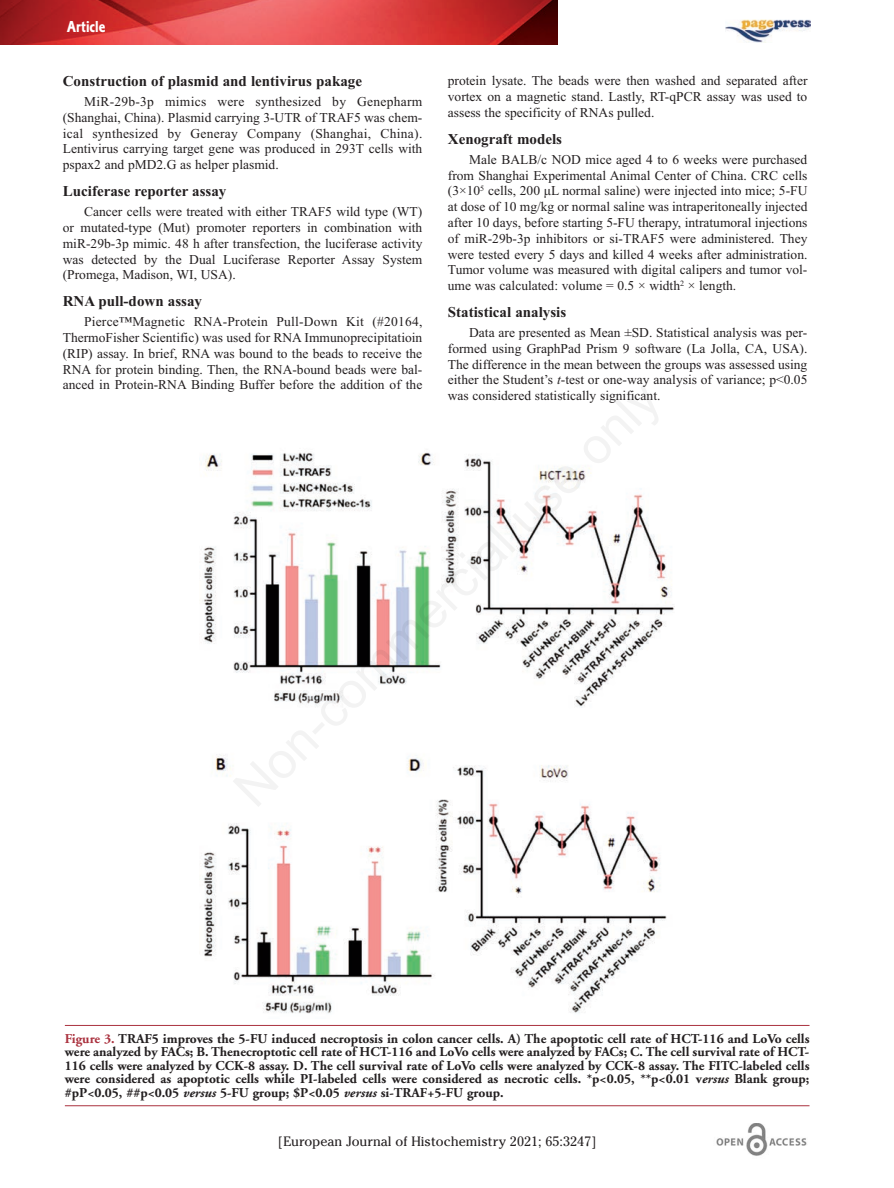
<style>
.page{position:relative;width:894px;height:1188px;background:#fff}
.page>*{position:absolute;margin:0;border:0;box-sizing:border-box;transform-origin:0 0}
.t1{font:16.5px "Corinthian Bold Condensed Plain";color:#fff}
.t2{font:700 15px "Times New Roman";color:#231f20}
.t3{font:13.5px/15.8px "Times New Roman";color:#231f20;text-align:justify}
.t4{font:700 13.5px/13.5px "Adobe Garamond";color:#231f20;text-align:justify}
.t5{font:13.5px "Cheltenham";color:#231f20}
.s1{font-style:italic}
.s2{color:#aa323f}
</style>
<div class="page">
<svg style="left:0;top:0;width:557px;height:44px;background:#cb3b3c"></svg>
<img style="left:716px;top:1123px;width:91px;height:33px">
<img style="left:725px;top:19px;width:85px;height:24px">
<hr style="left:65px;top:1025px;width:744px;height:1px;background:#aa323f">
<hr style="left:65px;top:1105px;width:744px;height:1px;background:#aa323f">
<img style="left:202px;top:452px;width:472px;height:562px">
<p class="t1" style="left:67px;top:21px;width:40px">Article</p>
<p class="t2" style="left:63px;top:72px;width:300px">Construction of plasmid and lentivirus pakage</p>
<p class="t3" style="left:63px;top:94px;width:361px;text-indent:21px">MiR-29b-3p mimics were synthesized by Genepharm (Shanghai, China). Plasmid carrying 3-UTR of TRAF5 was chem&shy;ical synthesized by Generay Company (Shanghai, China).<br>Lentivirus carrying target gene was produced in 293T cells with pspax2 and pMD2.G as helper plasmid.</p>
<p class="t2" style="left:63px;top:182px;width:165px">Luciferase reporter assay</p>
<p class="t3" style="left:63px;top:204px;width:361px;text-indent:21px">Cancer cells were treated with either TRAF5 wild type (WT) or mutated-type (Mut) promoter reporters in combination with miR-29b-3p mimic. 48 h after transfection, the luciferase activity was detected by the Dual Luciferase Reporter Assay System (Promega, Madison, WI, USA).</p>
<p class="t2" style="left:63px;top:292px;width:141px">RNA pull-down assay</p>
<p class="t3" style="left:63px;top:314px;width:361px;text-indent:21px">Pierce™Magnetic RNA-Protein Pull-Down Kit (#20164, ThermoFisher Scientific) was used for RNA Immunoprecipitatioin (RIP) assay. In brief, RNA was bound to the beads to receive the RNA for protein binding. Then, the RNA-bound beads were bal&shy;anced in Protein-RNA Binding Buffer before the addition of the</p>
<p class="t3" style="left:448px;top:73px;width:361px">protein lysate. The beads were then washed and separated after vortex on a magnetic stand. Lastly, RT-qPCR assay was used to assess the specificity of RNAs pulled.</p>
<p class="t2" style="left:448px;top:130px;width:116px">Xenograft models</p>
<p class="t3" style="left:448px;top:151px;width:361px;text-indent:21px">Male BALB/c NOD mice aged 4 to 6 weeks were purchased from Shanghai Experimental Animal Center of China. CRC cells (3×10<sup>5</sup> cells, 200 µL normal saline) were injected into mice; 5-FU at dose of 10 mg/kg or normal saline was intraperitoneally injected after 10 days, before starting 5-FU therapy, intratumoral injections of miR-29b-3p inhibitors or si-TRAF5 were administered. They were tested every 5 days and killed 4 weeks after administration.<br>Tumor volume was measured with digital calipers and tumor vol&shy;ume was calculated: volume = 0.5 × width<sup>2</sup> × length.</p>
<p class="t2" style="left:448px;top:303px;width:120px">Statistical analysis</p>
<p class="t3" style="left:448px;top:324px;width:361px;text-indent:21px">Data are presented as Mean ±SD. Statistical analysis was per&shy;formed using GraphPad Prism 9 software (La Jolla, CA, USA).<br>The difference in the mean between the groups was assessed using either the Student’s <span class="s1">t</span>-test or one-way analysis of variance; p&lt;0.05 was considered statistically significant.</p>
<p class="t4" style="left:65px;top:1032px;width:746px"><span class="s2">Figure 3.</span> TRAF5 improves the 5-FU induced necroptosis in colon cancer cells. A) The apoptotic cell rate of HCT-116 and LoVo cells were analyzed by FACs; B. Thenecroptotic cell rate of HCT-116 and LoVo cells were analyzed by FACs; C. The cell survival rate of HCT-116 cells were analyzed by CCK-8 assay. D. The cell survival rate of LoVo cells were analyzed by CCK-8 assay. The FITC-labeled cells were considered as apoptotic cells while PI-labeled cells were considered as necrotic cells. *p&lt;0.05, **p&lt;0.01 v<span class="s1">ersus</span> Blank group; #pP&lt;0.05, ##p&lt;0.05 <span class="s1">versus</span> 5-FU group; $P&lt;0.05 <span class="s1">versus</span> si-TRAF+5-FU group.</p>
<p class="t5" style="left:278px;top:1133px;width:320px">[European Journal of Histochemistry 2021; 65:3247]</p>
</div>
